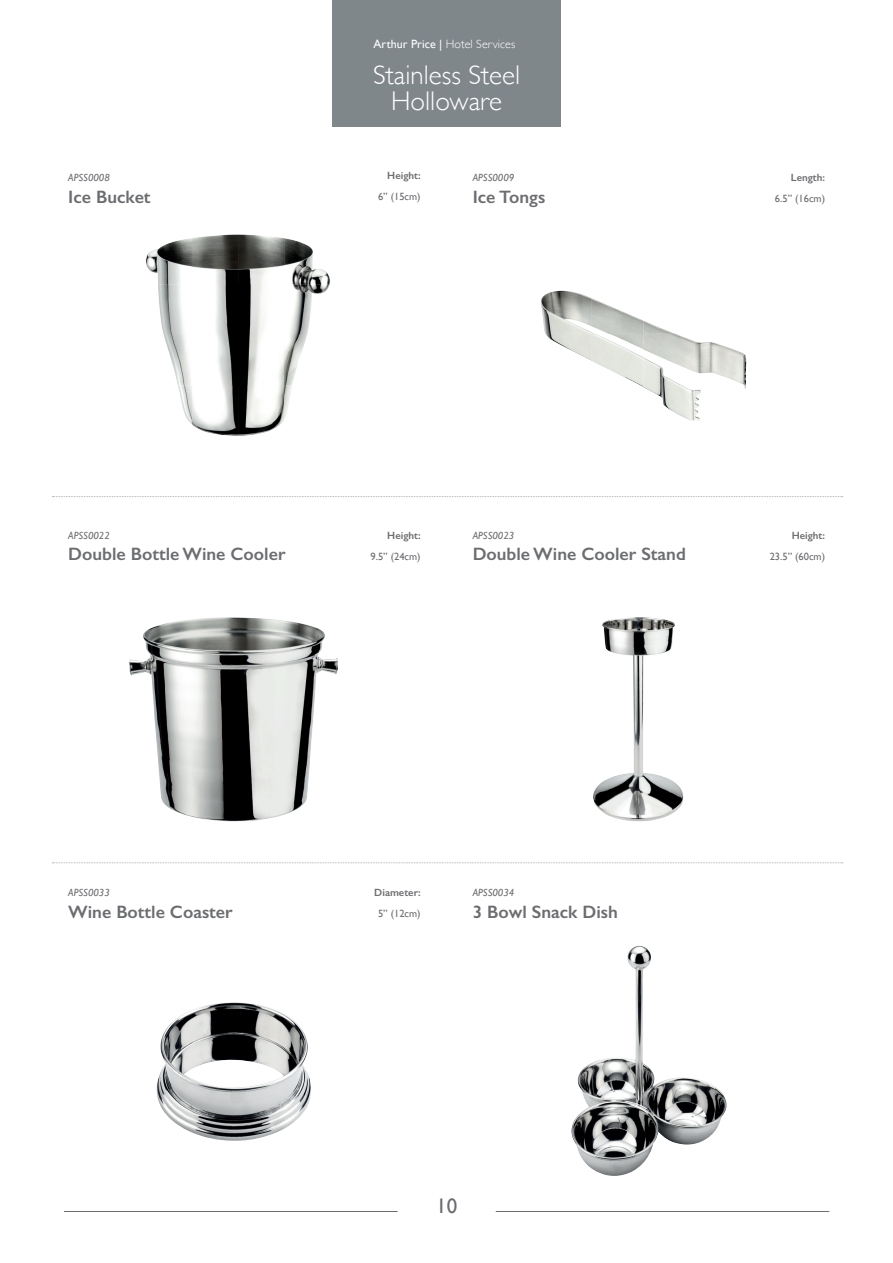
<style>
.page{position:relative;width:893px;height:1263px;background:#fff}
.page>*{position:absolute;margin:0;border:0;box-sizing:border-box;transform-origin:0 0}
.t1{font:300 27px/25.5px "Gill Sans";color:#fff;text-align:center}
.t2{font:21px "Gill Sans";color:#6c6d70}
.t3{font:600 18px "Gill Sans";color:#6c6d70}
.t4{font:300 12px "Gill Sans";letter-spacing:.005em;color:#fff}
.t5{font:italic 10.5px "Gill Sans";color:#6c6d70}
.t6{font:10.5px "Gill Sans";color:#6c6d70}
.t7{font:600 10.5px "Gill Sans";color:#6c6d70}
.s1{font-weight:400}
</style>
<div class="page">
<img style="left:129px;top:617px;width:209px;height:204px">
<img style="left:156px;top:1002px;width:155px;height:138px">
<img style="left:571px;top:945px;width:156px;height:230px">
<img style="left:593px;top:617px;width:90px;height:204px">
<img style="left:146px;top:238px;width:46px;height:47px">
<img style="left:192px;top:234px;width:92px;height:51px">
<img style="left:284px;top:238px;width:46px;height:47px">
<img style="left:158px;top:285px;width:172px;height:50px">
<img style="left:164px;top:335px;width:143px;height:50px">
<img style="left:178px;top:385px;width:14px;height:39px">
<img style="left:192px;top:385px;width:92px;height:50px">
<img style="left:284px;top:385px;width:8px;height:34px">
<img style="left:541px;top:291px;width:51px;height:43px">
<img style="left:592px;top:298px;width:51px;height:79px">
<img style="left:643px;top:320px;width:33px;height:14px">
<img style="left:546px;top:334px;width:46px;height:27px">
<img style="left:643px;top:334px;width:52px;height:86px">
<img style="left:695px;top:341px;width:51px;height:79px">
<img style="left:624px;top:377px;width:19px;height:10px">
<hr style="left:64px;top:1210px;width:334px;height:1px;background:#6c6d70">
<hr style="left:496px;top:1210px;width:333px;height:1px;background:#6c6d70">
<div style="left:333px;top:0;width:228px;height:127px;background:#80878a"></div>
<svg style="left:52px;top:862px;width:791px;height:1px"></svg>
<svg style="left:52px;top:496px;width:791px;height:1px"></svg>
<p class="t5" style="left:68px;top:172px;width:43px">APSS0008</p>
<p class="t3" style="left:68px;top:186px;width:84px">Ice Bucket</p>
<p class="t4" style="left:374px;top:34px;width:143px"><span class="s1">Arthur Price |</span> Hotel Services</p>
<h1 class="t1" style="left:373px;top:61px;width:149px">Stainless Steel<br>Holloware</h1>
<p class="t7" style="left:387px;top:169px;width:35px">Height:</p>
<p class="t6" style="left:378px;top:190px;width:44px">6” (15cm)</p>
<p class="t5" style="left:473px;top:172px;width:43px">APSS0009</p>
<p class="t3" style="left:473px;top:186px;width:74px">Ice Tongs</p>
<p class="t7" style="left:791px;top:171px;width:36px">Length:</p>
<p class="t6" style="left:775px;top:192px;width:52px">6.5” (16cm)</p>
<p class="t5" style="left:68px;top:529px;width:43px">APSS0022</p>
<p class="t3" style="left:68px;top:543px;width:219px">Double Bottle Wine Cooler</p>
<p class="t7" style="left:387px;top:529px;width:35px">Height:</p>
<p class="t6" style="left:370px;top:550px;width:52px">9.5” (24cm)</p>
<p class="t5" style="left:473px;top:529px;width:43px">APSS0023</p>
<p class="t3" style="left:473px;top:543px;width:215px">Double Wine Cooler Stand</p>
<p class="t7" style="left:792px;top:529px;width:35px">Height:</p>
<p class="t6" style="left:770px;top:550px;width:57px">23.5” (60cm)</p>
<p class="t5" style="left:68px;top:886px;width:43px">APSS0033</p>
<p class="t3" style="left:68px;top:900px;width:166px">Wine Bottle Coaster</p>
<p class="t7" style="left:374px;top:885px;width:48px">Diameter:</p>
<p class="t6" style="left:378px;top:906px;width:44px">5” (12cm)</p>
<p class="t5" style="left:473px;top:886px;width:43px">APSS0034</p>
<p class="t3" style="left:473px;top:900px;width:147px">3 Bowl Snack Dish</p>
<p class="t2" style="left:436px;top:1193px;width:23px">10</p>
</div>
